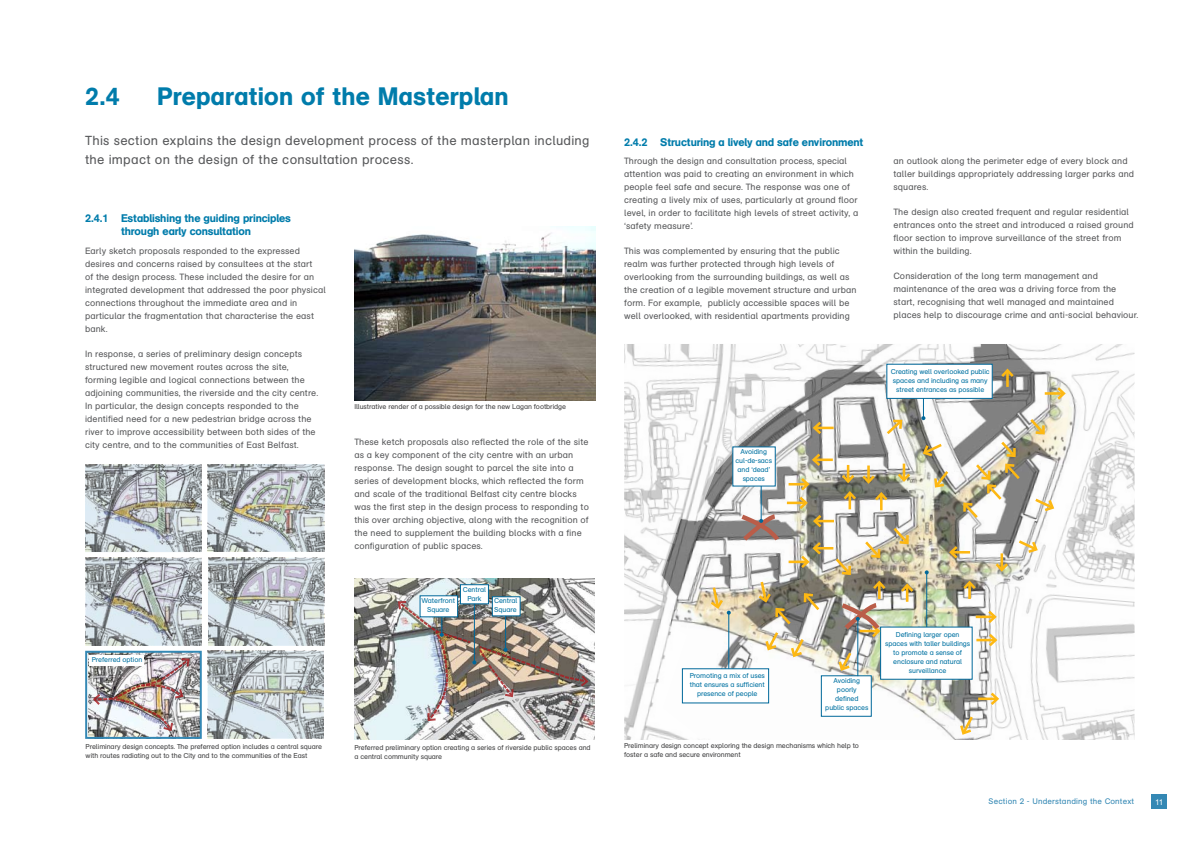
<style>
.page{position:relative;width:1191px;height:842px;background:#fff}
.page>*{position:absolute;margin:0;border:0;box-sizing:border-box;transform-origin:0 0}
.t1{font:25px "AG Schoolbook Medium A";letter-spacing:.01em;color:#007cab}
.t2{font:13px/19px "AG Schoolbook Regular A";letter-spacing:.02em;color:#58595b}
.t3{font:11px/13px "AG Schoolbook Medium A";letter-spacing:-.01em;color:#007cab;text-align:center}
.t4{font:9px/13px "AG Schoolbook Regular A";letter-spacing:.01em;color:#58595b}
.t5{font:8px "AG Schoolbook Regular A";letter-spacing:.02em;color:#3488b4}
.t6{font:8px "Arial";color:#fff}
.t7{font:7px/9px "AG Schoolbook Regular A";letter-spacing:-.01em;color:#414142}
.t8{font:7px/9px "AG Schoolbook Regular A";letter-spacing:-.01em;color:#0072a2;text-align:center}
</style>
<div class="page">
<div style="left:1151px;top:794px;width:15px;height:15px;background:#3488b4"></div>
<img style="left:354px;top:578px;width:241px;height:161px">
<div style="left:492px;top:597px;width:28px;height:19px;background:#fff"></div>
<div style="left:460px;top:585px;width:28px;height:19px;background:#fff"></div>
<div style="left:420px;top:596px;width:38px;height:21px;background:#fff"></div>
<img style="left:397px;top:600px;width:192px;height:122px">
<img style="left:354px;top:227px;width:241px;height:174px">
<img style="left:88px;top:654px;width:111px;height:82px">
<div style="left:85px;top:651px;width:117px;height:88px;border:2px solid #3488b4"></div>
<div style="left:90px;top:655px;width:54px;height:10px;background:#fff"></div>
<img style="left:92px;top:657px;width:99px;height:75px">
<svg style="left:208px;top:651px;width:116px;height:87px;background:#b7bfc2"></svg>
<svg style="left:86px;top:558px;width:116px;height:88px;background:#b0b7ba"></svg>
<svg style="left:208px;top:558px;width:116px;height:88px;background:#b6bdc1"></svg>
<img style="left:85px;top:464px;width:116px;height:88px">
<img style="left:208px;top:464px;width:116px;height:88px">
<svg style="left:624px;top:344px;width:511px;height:396px"></svg>
<hr style="left:978px;top:697px;width:19px;height:3px;background:#fdb813">
<svg style="left:988px;top:690px;width:13px;height:18px"></svg>
<div style="left:886px;top:364px;width:106px;height:34px;background:#fff"></div>
<div style="left:880px;top:627px;width:92px;height:52px;background:#fff"></div>
<div style="left:682px;top:669px;width:86px;height:34px;background:#fff"></div>
<svg style="left:958px;top:714px;width:17px;height:23px"></svg>
<div style="left:821px;top:676px;width:50px;height:40px;background:#fff"></div>
<hr style="left:857px;top:619px;width:1px;height:57px;background:#00689a">
<svg style="left:708px;top:367px;width:359px;height:306px"></svg>
<h1 class="t1" style="left:85px;top:81px;width:36px">2.4</h1>
<h1 class="t1" style="left:157px;top:81px;width:353px">Preparation of the Masterplan</h1>
<h2 class="t2" style="left:85px;top:131px;width:506px">This section explains the design development process of the masterplan including the impact on the design of the consultation process.</h2>
<p class="t3" style="left:85px;top:212px;width:207px">2.4.1 Establishing the guiding principles through early consultation</p>
<p class="t4" style="left:85px;top:244px;width:242px">Early sketch proposals responded to the expressed desires and concerns raised by consultees at the start<br>of the design process. These included the desire for an integrated development that addressed the poor physical connections throughout the immediate area and in particular the fragmentation that characterise the east bank.</p>
<p class="t4" style="left:85px;top:347px;width:235px">In response, a series of preliminary design concepts structured new movement routes across the site, forming legible and logical connections between the adjoining communities, the riverside and the city centre.<br>In particular, the design concepts responded to the identified need for a new pedestrian bridge across the river to improve accessibility between both sides of the city centre, and to the communities of East Belfast.</p>
<p class="t8" style="left:92px;top:655px;width:52px">Preferred option</p>
<p class="t7" style="left:354px;top:402px;width:213px">Illustrative render of a possible design for the new Lagan footbridge</p>
<p class="t4" style="left:354px;top:436px;width:236px">These ketch proposals also reflected the role of the site as a key component of the city centre with an urban response. The design sought to parcel the site into a series of development blocks, which reflected the form and scale of the traditional Belfast city centre blocks was the first step in the design process to responding to this over arching objective, along with the recognition of the need to supplement the building blocks with a fine configuration of public spaces.</p>
<p class="t8" style="left:463px;top:585px;width:25px">Central</p>
<p class="t8" style="left:421px;top:596px;width:35px">Waterfront</p>
<p class="t8" style="left:467px;top:594px;width:16px">Park</p>
<p class="t8" style="left:427px;top:605px;width:24px">Square</p>
<p class="t8" style="left:494px;top:596px;width:25px;text-align:left">Central<br>Square</p>
<p class="t7" style="left:86px;top:742px;width:238px">Preliminary design concepts. The preferred option includes a central square with routes radiating out to the City and to the communities of the East</p>
<p class="t7" style="left:354px;top:743px;width:238px">Preferred preliminary option creating a series of riverside public spaces and a central community square</p>
<p class="t3" style="left:624px;top:135px;width:241px">2.4.2 Structuring a lively and safe environment</p>
<p class="t4" style="left:624px;top:155px;width:236px">Through the design and consultation process, special attention was paid to creating an environment in which people feel safe and secure. The response was one of creating a lively mix of uses, particularly at ground floor level, in order to facilitate high levels of street activity, a ‘safety measure’.</p>
<p class="t4" style="left:624px;top:245px;width:234px">This was complemented by ensuring that the public realm was further protected through high levels of overlooking from the surrounding buildings, as well as the creation of a legible movement structure and urban form. For example, publicly accessible spaces will be well overlooked, with residential apartments providing</p>
<p class="t8" style="left:735px;top:447px;width:38px">Avoiding cul-de-sacs and ‘dead’ spaces</p>
<p class="t4" style="left:893px;top:155px;width:242px">an outlook along the perimeter edge of every block and taller buildings appropriately addressing larger parks and squares.</p>
<p class="t4" style="left:893px;top:206px;width:242px">The design also created frequent and regular residential entrances onto the street and introduced a raised ground floor section to improve surveillance of the street from within the building.</p>
<p class="t4" style="left:893px;top:270px;width:246px">Consideration of the long term management and maintenance of the area was a driving force from the start, recognising that well managed and maintained places help to discourage crime and anti-social behaviour.</p>
<p class="t8" style="left:891px;top:367px;width:100px">Creating well overlooked public spaces and including as many street entrances as possible</p>
<p class="t8" style="left:689px;top:671px;width:77px">Promoting a mix of uses that ensures a sufficient presence of people</p>
<p class="t8" style="left:825px;top:676px;width:45px">Avoiding poorly defined public spaces</p>
<p class="t7" style="left:624px;top:741px;width:236px">Preliminary design concept exploring the design mechanisms which help to foster a safe and secure environment</p>
<p class="t8" style="left:885px;top:631px;width:86px">Defining larger open spaces with taller buildings to promote a sense of enclosure and natural surveillance</p>
<p class="t5" style="left:988px;top:796px;width:147px">Section 2 - Understanding the Context</p>
<p class="t6" style="left:1155px;top:797px;width:10px">11</p>
</div>
